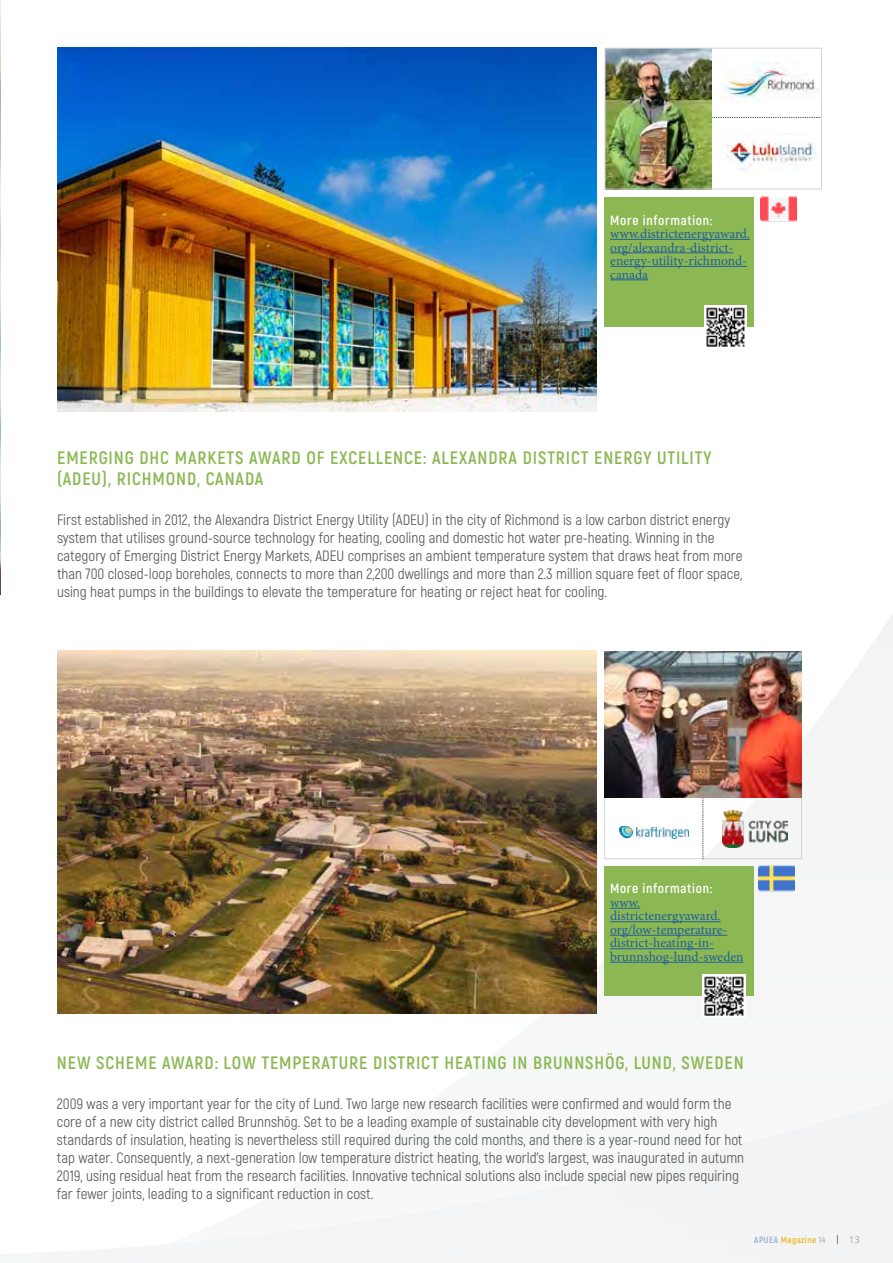
<style>
.page{position:relative;width:893px;height:1263px;background:#fff}
.page>*{position:absolute;margin:0;border:0;box-sizing:border-box;transform-origin:0 0}
.t1{font:700 18px/21px "Akrobat";letter-spacing:.05em;color:#8bb853}
.t2{font:15px/18px "Akrobat";color:#58595b}
.t3{font:13.5px/13.5px "Minion Pro";color:#215e9e}
.t4{font:700 13.5px "Akrobat";letter-spacing:.05em;color:#fff}
.t5{font:700 9px "Akrobat";letter-spacing:.05em;color:#f0b51c}
.t6{font:300 9px "Open Sans";color:#7c7e81}
.s1{color:#93aed4}
.s2{font-weight:300;color:#7c7e81}
</style>
<div class="page">
<svg style="left:604px;top:613px;width:289px;height:254px"></svg>
<img style="left:0;top:0;width:1px;height:594px">
<img style="left:724px;top:63px;width:94px;height:39px">
<img style="left:728px;top:133px;width:89px;height:38px">
<svg style="left:711px;top:117px;width:109px;height:1px"></svg>
<img style="left:57px;top:48px;width:540px;height:363px">
<div style="left:604px;top:198px;width:150px;height:129px;background:#8bb853"></div>
<hr style="left:610px;top:239px;width:140px;height:1px;background:#215e9e">
<hr style="left:610px;top:252px;width:123px;height:1px;background:#215e9e">
<hr style="left:610px;top:266px;width:137px;height:1px;background:#215e9e">
<hr style="left:610px;top:279px;width:38px;height:1px;background:#215e9e">
<img style="left:704px;top:306px;width:43px;height:41px">
<img style="left:606px;top:50px;width:105px;height:137px">
<div style="left:604px;top:48px;width:218px;height:141px;border:1px solid #d1d3d4"></div>
<img style="left:619px;top:827px;width:70px;height:12px">
<img style="left:722px;top:810px;width:65px;height:37px">
<div style="left:604px;top:795px;width:198px;height:64px;border:1px solid #d1d3d4"></div>
<svg style="left:703px;top:797px;width:1px;height:62px"></svg>
<img style="left:57px;top:650px;width:540px;height:364px">
<div style="left:604px;top:867px;width:150px;height:129px;background:#8bb853"></div>
<hr style="left:610px;top:908px;width:30px;height:1px;background:#215e9e">
<hr style="left:610px;top:921px;width:111px;height:1px;background:#215e9e">
<hr style="left:610px;top:935px;width:117px;height:1px;background:#215e9e">
<hr style="left:610px;top:948px;width:104px;height:1px;background:#215e9e">
<hr style="left:610px;top:962px;width:134px;height:1px;background:#215e9e">
<img style="left:703px;top:975px;width:42px;height:41px">
<img style="left:604px;top:651px;width:198px;height:146px">
<img style="left:760px;top:196px;width:37px;height:26px">
<img style="left:758px;top:859px;width:37px;height:33px">
<p class="t4" style="left:610px;top:211px;width:104px">More information:</p>
<p class="t3" style="left:610px;top:227px;width:141px">www.districtenergyaward. org/alexandra-district&shy;energy-utility-richmond&shy;canada</p>
<p class="t1" style="left:57px;top:447px;width:656px">EMERGING DHC MARKETS AWARD OF EXCELLENCE: ALEXANDRA DISTRICT ENERGY UTILITY (ADEU), RICHMOND, CANADA</p>
<p class="t2" style="left:57px;top:511px;width:687px">First established in 2012, the Alexandra District Energy Utility (ADEU) in the city of Richmond is a low carbon district energy system that utilises ground-source technology for heating, cooling and domestic hot water pre-heating. Winning in the category of Emerging District Energy Markets, ADEU comprises an ambient temperature system that draws heat from more than 700 closed-loop boreholes, connects to more than 2,200 dwellings and more than 2.3 million square feet of floor space, using heat pumps in the buildings to elevate the temperature for heating or reject heat for cooling.</p>
<p class="t4" style="left:610px;top:880px;width:104px">More information:</p>
<p class="t3" style="left:610px;top:896px;width:135px">www. districtenergyaward. org/low-temperature&shy;district-heating-in&shy;brunnshog-lund-sweden</p>
<p class="t1" style="left:57px;top:1052px;width:688px">NEW SCHEME AWARD: LOW TEMPERATURE DISTRICT HEATING IN BRUNNSHÖG, LUND, SWEDEN</p>
<p class="t2" style="left:57px;top:1094px;width:689px">2009 was a very important year for the city of Lund. Two large new research facilities were confirmed and would form the core of a new city district called Brunnshög. Set to be a leading example of sustainable city development with very high standards of insulation, heating is nevertheless still required during the cold months, and there is a year-round need for hot tap water. Consequently, a next-generation low temperature district heating, the world’s largest, was inaugurated in autumn 2019, using residual heat from the research facilities. Innovative technical solutions also include special new pipes requiring far fewer joints, leading to a significant reduction in cost.</p>
<p class="t5" style="left:754px;top:1235px;width:73px"><span class="s1">APUEA</span> Magazine <span class="s2">14</span></p>
<p class="t6" style="left:849px;top:1234px;width:12px">13</p>
</div>
